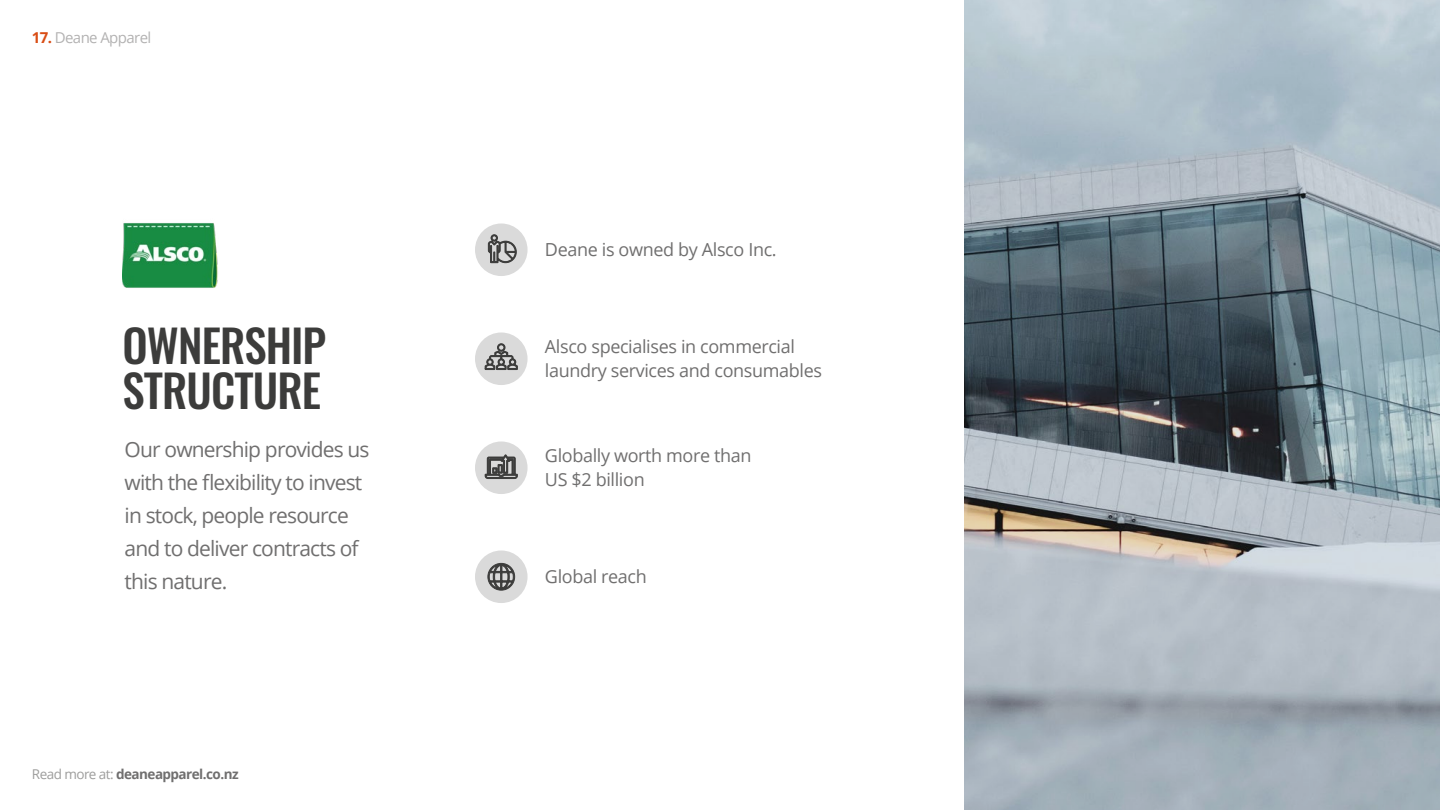
<style>
.page{position:relative;width:1440px;height:810px;background:#fff}
.page>*{position:absolute;margin:0;border:0;box-sizing:border-box;transform-origin:0 0}
.t1{font:500 45px/45px "Oswald";letter-spacing:-.02em;color:#3c3c3b}
.t2{font:21px/33px "Open Sans";letter-spacing:-.04em;color:#706f6f}
.t3{font:18px/24px "Open Sans";letter-spacing:-.02em;color:#706f6f}
.t4{font:15px "Open Sans";letter-spacing:-.04em;color:#b3b2b2}
.t5{font:700 13.5px "Open Sans";letter-spacing:-.04em;color:#706f6f}
.s1{font-weight:700;color:#d94d15}
.s2{font-weight:400;color:#9d9d9c}
</style>
<div class="page">
<img style="left:123px;top:223px;width:95px;height:65px">
<div style="left:475px;top:332px;width:53px;height:53px;background:#dadada;border-radius:50%"></div>
<svg style="left:485px;top:343px;width:33px;height:27px"></svg>
<div style="left:475px;top:223px;width:53px;height:53px;background:#dadada;border-radius:50%"></div>
<svg style="left:488px;top:234px;width:29px;height:29px"></svg>
<div style="left:475px;top:441px;width:53px;height:53px;background:#dadada;border-radius:50%"></div>
<svg style="left:485px;top:455px;width:33px;height:24px"></svg>
<div style="left:475px;top:550px;width:53px;height:53px;background:#dadada;border-radius:50%"></div>
<svg style="left:488px;top:563px;width:27px;height:27px"></svg>
<img style="left:965px;top:0;width:475px;height:810px">
<p class="t4" style="left:32px;top:28px;width:121px"><span class="s1">17.</span> Deane Apparel</p>
<h1 class="t1" style="left:123px;top:326px;width:205px">OWNERSHIP<br>STRUCTURE</h1>
<p class="t2" style="left:125px;top:432px;width:246px">Our ownership provides us with the flexibility to invest in stock, people resource and to deliver contracts of this nature.</p>
<p class="t5" style="left:32px;top:765px;width:208px"><span class="s2">Read more at:</span> deaneapparel.co.nz</p>
<p class="t3" style="left:545px;top:237px;width:233px">Deane is owned by Alsco Inc.</p>
<p class="t3" style="left:545px;top:334px;width:279px">Alsco specialises in commercial laundry services and consumables</p>
<p class="t3" style="left:545px;top:443px;width:208px">Globally worth more than<br>US $2 billion</p>
<p class="t3" style="left:545px;top:564px;width:103px">Global reach</p>
</div>
